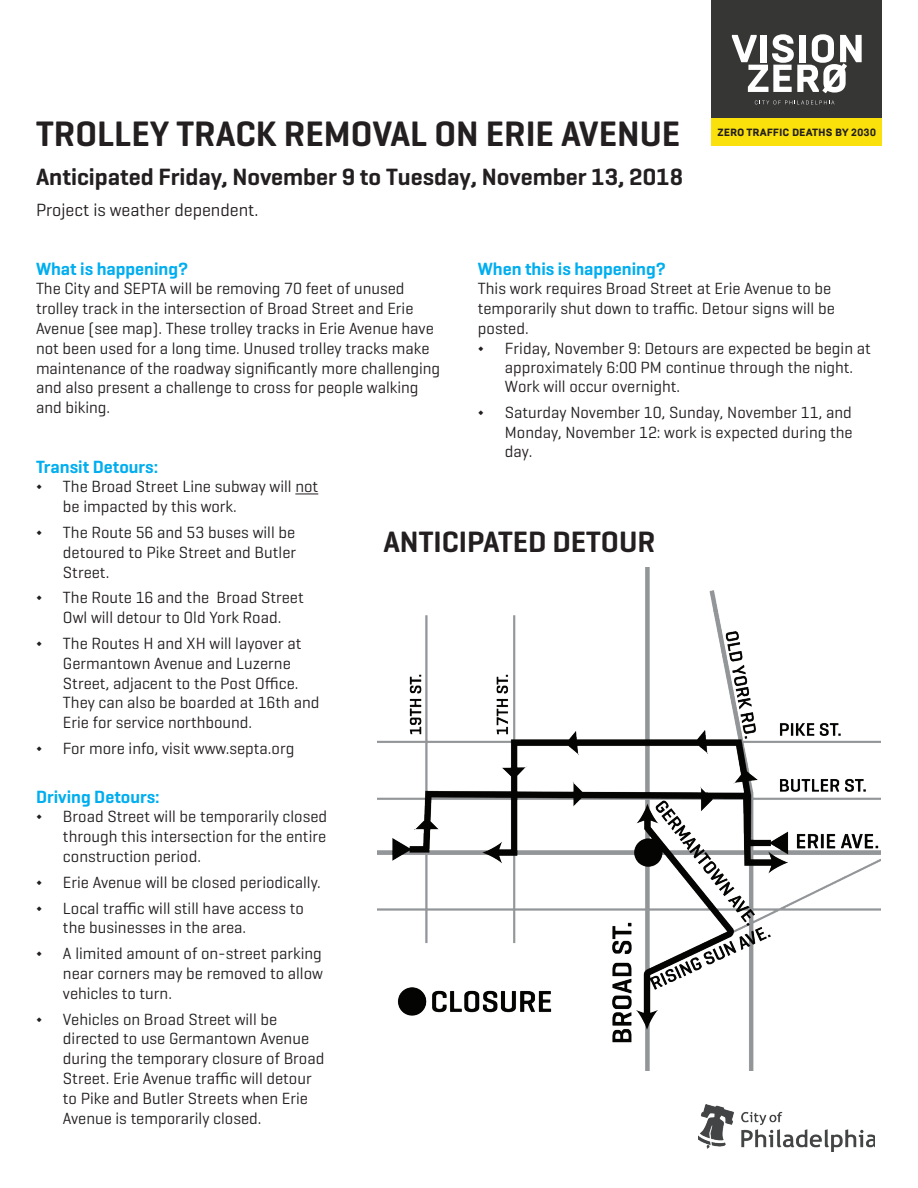
<style>
.page{position:relative;width:918px;height:1188px;background:#fff}
.page>*{position:absolute;margin:0;border:0;box-sizing:border-box;transform-origin:0 0}
.t1{font:600 36px "Geogrotesque";color:#231f20}
.t2{font:600 30px "Geogrotesque";color:#231f20}
.t3{font:600 24px "Geogrotesque";color:#231f20}
.t4{font:600 18px "Geogrotesque";color:#00aeef}
.t5{font:18px "Geogrotesque";color:#231f20}
.t6{font:16.5px/19.8px "Geogrotesque";color:#231f20}
.t7{font:800 10.5px "Brutal Type";color:#231f20}
</style>
<div class="page">
<div style="left:712px;top:0;width:170px;height:119px;background:#363735"></div>
<svg style="left:732px;top:34px;width:130px;height:59px"></svg>
<svg style="left:755px;top:100px;width:79px;height:4px"></svg>
<div style="left:711px;top:119px;width:171px;height:27px;background:#fae10b"></div>
<img style="left:698px;top:1105px;width:177px;height:47px">
<img style="left:378px;top:568px;width:503px;height:503px">
<svg style="left:295px;top:494px;width:23px;height:1px"></svg>
<h1 class="t1" style="left:36px;top:111px;width:646px">TROLLEY TRACK REMOVAL ON ERIE AVENUE</h1>
<p class="t7" style="left:717px;top:126px;width:160px">ZERO TRAFFIC DEATHS BY 2030</p>
<h3 class="t3" style="left:36px;top:162px;width:649px">Anticipated Friday, November 9 to Tuesday, November 13, 2018</h3>
<p class="t5" style="left:36px;top:198px;width:224px">Project is weather dependent.</p>
<p class="t4" style="left:36px;top:257px;width:154px">What is happening?</p>
<p class="t6" style="left:36px;top:278px;width:406px">The City and SEPTA will be removing 70 feet of unused trolley track in the intersection of Broad Street and Erie Avenue (see map). These trolley tracks in Erie Avenue have not been used for a long time. Unused trolley tracks make maintenance of the roadway significantly more challenging and also present a challenge to cross for people walking and biking.</p>
<p class="t4" style="left:478px;top:257px;width:190px">When this is happening?</p>
<p class="t6" style="left:478px;top:278px;width:358px">This work requires Broad Street at Erie Avenue to be temporarily shut down to traffic. Detour signs will be posted.<br>◊</p>
<p class="t6" style="left:505px;top:338px;width:368px;line-height:19.4px">Friday, November 9: Detours are expected be begin at approximately 6:00 PM continue through the night.<br>Work will occur overnight.</p>
<p class="t6" style="left:478px;top:402px;width:8px">◊</p>
<p class="t6" style="left:505px;top:402px;width:349px;line-height:19.4px;text-align:justify">Saturday November 10, Sunday, November 11, and Monday, November 12: work is expected during the day.</p>
<p class="t4" style="left:36px;top:455px;width:124px">Transit Detours:</p>
<p class="t6" style="left:36px;top:476px;width:8px">◊</p>
<p class="t6" style="left:63px;top:476px;width:257px">The Broad Street Line subway will not be impacted by this work.</p>
<p class="t6" style="left:36px;top:522px;width:8px">◊</p>
<p class="t6" style="left:63px;top:522px;width:235px;text-align:justify">The Route 56 and 53 buses will be detoured to Pike Street and Butler Street.</p>
<p class="t6" style="left:36px;top:587px;width:8px">◊</p>
<p class="t6" style="left:63px;top:587px;width:242px">The Route 16 and the Broad Street<br>Owl will detour to Old York Road.</p>
<p class="t6" style="left:36px;top:633px;width:8px">◊</p>
<p class="t6" style="left:63px;top:633px;width:258px">The Routes H and XH will layover at<br>Germantown Avenue and Luzerne<br>Street, adjacent to the Post Office.<br>They can also be boarded at 16th and<br>Erie for service northbound.</p>
<p class="t6" style="left:36px;top:738px;width:8px">◊</p>
<p class="t6" style="left:63px;top:738px;width:233px">For more info, visit www.septa.org</p>
<p class="t4" style="left:36px;top:785px;width:125px">Driving Detours:</p>
<p class="t6" style="left:36px;top:806px;width:8px">◊</p>
<p class="t6" style="left:63px;top:806px;width:266px;text-align:justify">Broad Street will be temporarily closed through this intersection for the entire construction period.</p>
<p class="t6" style="left:36px;top:872px;width:8px">◊</p>
<p class="t6" style="left:63px;top:872px;width:259px">Erie Avenue will be closed periodically.</p>
<p class="t6" style="left:36px;top:897px;width:8px">◊</p>
<p class="t6" style="left:63px;top:897px;width:242px">Local traffic will still have access to the businesses in the area.</p>
<p class="t6" style="left:36px;top:943px;width:8px">◊</p>
<p class="t6" style="left:63px;top:943px;width:261px;text-align:justify">A limited amount of on-street parking near corners may be removed to allow vehicles to turn.</p>
<p class="t6" style="left:36px;top:1009px;width:8px">◊</p>
<p class="t6" style="left:63px;top:1009px;width:263px">Vehicles on Broad Street will be directed to use Germantown Avenue during the temporary closure of Broad Street. Erie Avenue traffic will detour to Pike and Butler Streets when Erie Avenue is temporarily closed.</p>
<h2 class="t2" style="left:383px;top:523px;width:274px">ANTICIPATED DETOUR</h2>
</div>
